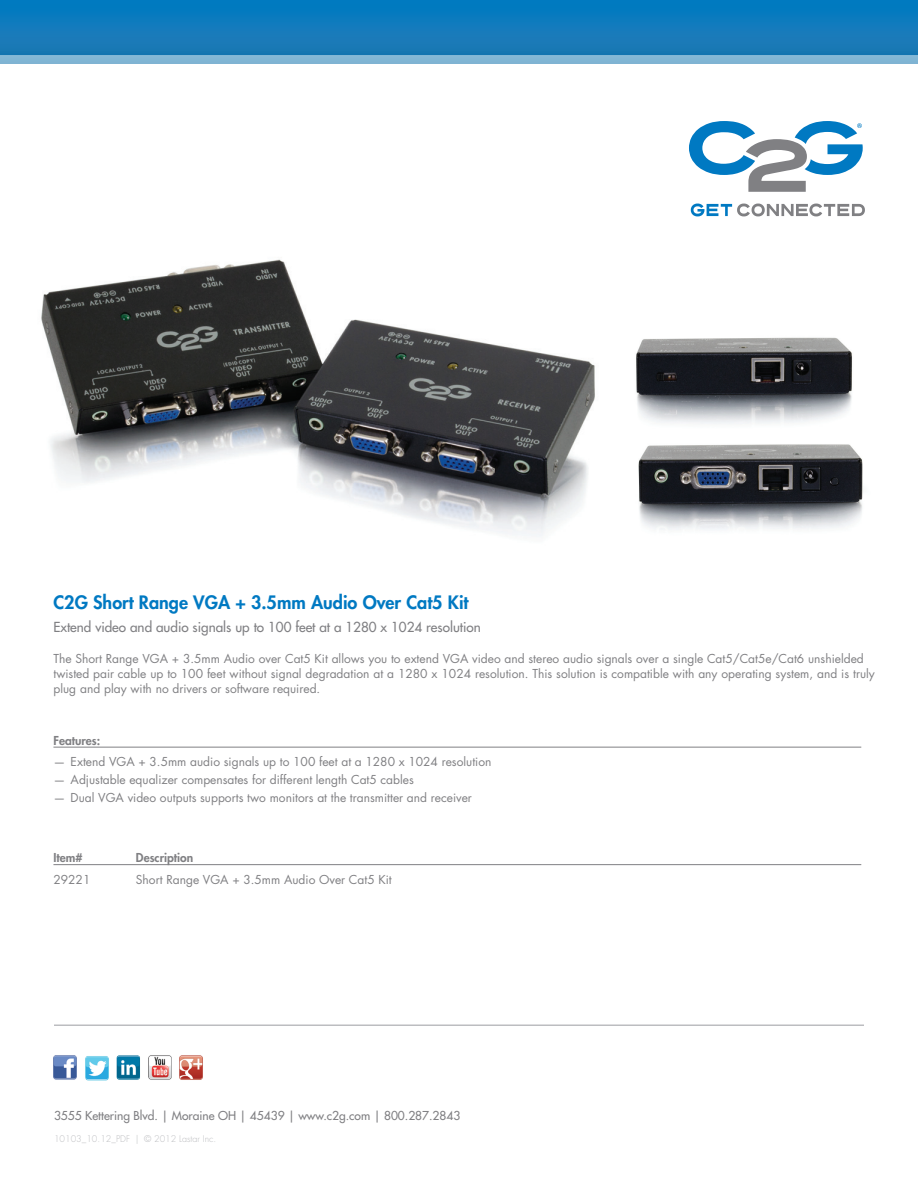
<style>
.page{position:relative;width:918px;height:1188px;background:#fff}
.page>*{position:absolute;margin:0;border:0;box-sizing:border-box;transform-origin:0 0}
.t1{font:800 18px "Futura Std";color:#0079c2}
.t2{font:500 13.5px "Futura Std";color:#808083}
.t3{font:12px/15px "Futura Std";color:#808083}
.t4{font:500 12px "Futura Std";color:#808083}
.t5{font:800 12px "Futura Std";color:#808083}
.t6{font:300 9px "Futura Std";color:#bcbdc0}
</style>
<div class="page">
<svg style="left:0;top:0;width:918px;height:55px;background:#0f79ba"></svg>
<div style="left:0;top:55px;width:918px;height:9px;background:#80b6d4"></div>
<hr style="left:54px;top:1024px;width:810px;height:2px;background:#bcbdc0">
<svg style="left:689px;top:121px;width:174px;height:71px"></svg>
<svg style="left:691px;top:204px;width:174px;height:12px"></svg>
<img style="left:53px;top:1055px;width:150px;height:26px">
<img style="left:41px;top:259px;width:554px;height:278px">
<hr style="left:53px;top:747px;width:808px;height:1px;background:#808083">
<hr style="left:53px;top:864px;width:808px;height:1px;background:#808083">
<img style="left:636px;top:337px;width:227px;height:193px">
<h1 class="t1" style="left:53px;top:591px;width:417px">C2G Short Range VGA + 3.5mm Audio Over Cat5 Kit</h1>
<p class="t2" style="left:53px;top:618px;width:429px">Extend video and audio signals up to 100 feet at a 1280 x 1024 resolution</p>
<p class="t3" style="left:53px;top:651px;width:823px">The Short Range VGA + 3.5mm Audio over Cat5 Kit allows you to extend VGA video and stereo audio signals over a single Cat5/Cat5e/Cat6 unshielded twisted pair cable up to 100 feet without signal degradation at a 1280 x 1024 resolution. This solution is compatible with any operating system, and is truly plug and play with no drivers or software required.</p>
<p class="t5" style="left:53px;top:733px;width:48px">Features:</p>
<p class="t3" style="left:53px;top:754px;width:440px">— Extend VGA + 3.5mm audio signals up to 100 feet at a 1280 x 1024 resolution</p>
<p class="t3" style="left:53px;top:772px;width:362px">— Adjustable equalizer compensates for different length Cat5 cables</p>
<p class="t3" style="left:53px;top:790px;width:420px">— Dual VGA video outputs supports two monitors at the transmitter and receiver</p>
<p class="t5" style="left:53px;top:850px;width:30px">Item#</p>
<p class="t5" style="left:136px;top:850px;width:59px">Description</p>
<p class="t3" style="left:53px;top:872px;width:38px">29221</p>
<p class="t3" style="left:136px;top:872px;width:257px">Short Range VGA + 3.5mm Audio Over Cat5 Kit</p>
<p class="t4" style="left:54px;top:1108px;width:408px">3555 Kettering Blvd. | Moraine OH | 45439 | www.c2g.com | 800.287.2843</p>
<p class="t6" style="left:54px;top:1133px;width:164px">10103_10.12_PDF | © 2012 Lastar Inc.</p>
</div>
